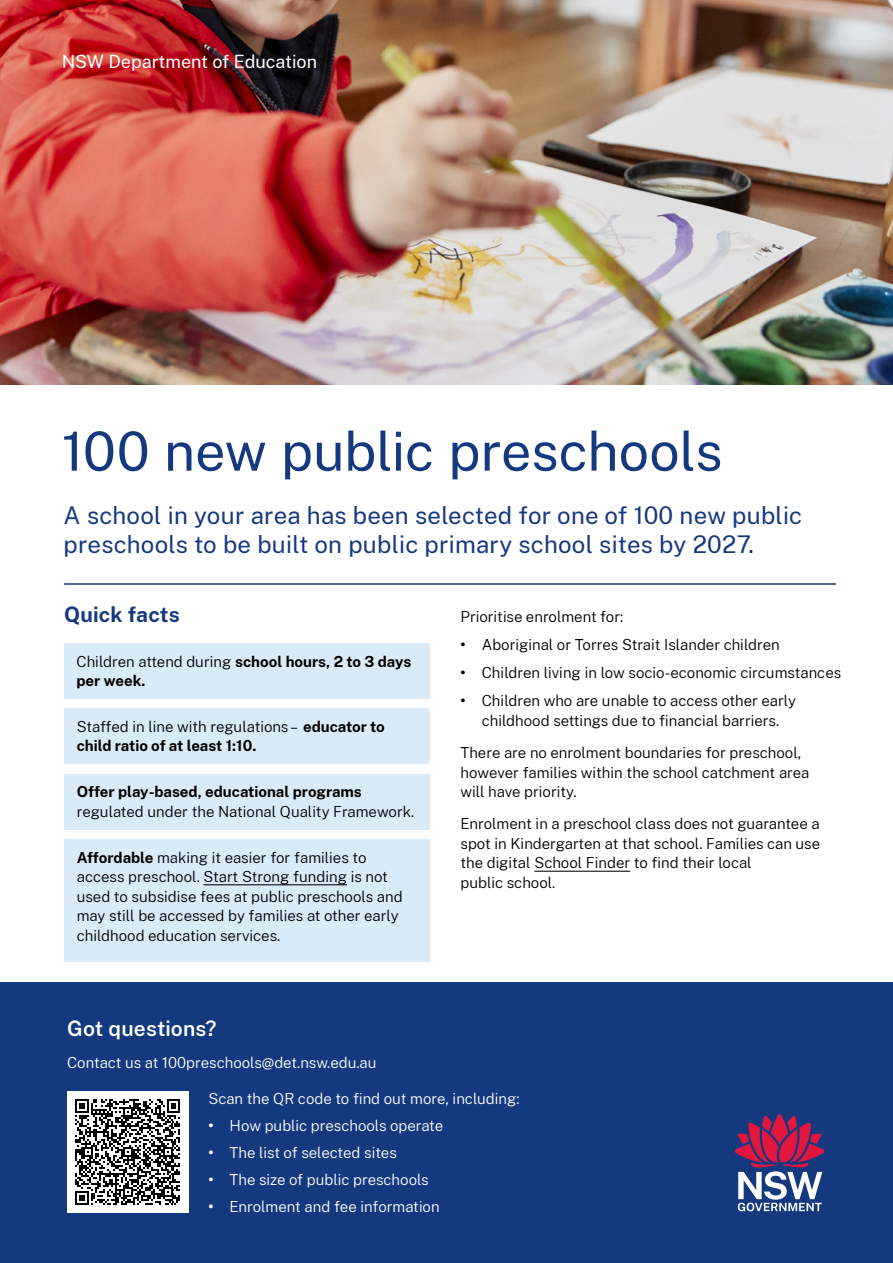
<style>
.page{position:relative;width:893px;height:1263px;background:#fff}
.page>*{position:absolute;margin:0;border:0;box-sizing:border-box;transform-origin:0 0}
.t1{font:54px "Public Sans";letter-spacing:-.005em;color:#15397f}
.t2{font:24px/28.8px "Public Sans";letter-spacing:.01em;color:#15397f}
.t3{font:600 21px "Public Sans";letter-spacing:.005em;color:#fff}
.t4{font:700 21px "Public Sans";letter-spacing:.005em;color:#15397f}
.t5{font:18px "Public Sans";color:#fff}
.t6{font:300 15px/19.5px "Public Sans";color:#000}
.t7{font:300 15px "Public Sans";color:#fff}
.t8{font:700 15px/19.5px "Public Sans";color:#000}
.s1{font-weight:300}
.s2{font-weight:700}
</style>
<div class="page">
<img style="left:0;top:0;width:893px;height:1263px">
<p class="t5" style="left:62px;top:49px;width:257px">NSW Department of Education</p>
<h1 class="t1" style="left:62px;top:413px;width:662px">100 new public preschools</h1>
<h2 class="t2" style="left:64px;top:500px;width:740px">A school in your area has been selected for one of 100 new public preschools to be built on public primary school sites by 2027.</h2>
<h3 class="t4" style="left:64px;top:599px;width:117px">Quick facts</h3>
<p class="t8" style="left:77px;top:650px;width:336px"><span class="s1">Children attend during</span> school hours, 2 to 3 days per week.</p>
<p class="t8" style="left:77px;top:716px;width:310px"><span class="s1">Staffed in line with regulations –</span> educator to child ratio of at least 1:10.</p>
<p class="t8" style="left:77px;top:781px;width:286px">Offer play-based, educational programs</p>
<p class="t6" style="left:77px;top:801px;width:339px">regulated under the National Quality Framework.</p>
<p class="t6" style="left:77px;top:847px;width:327px"><span class="s2">Affordable</span> making it easier for families to access preschool. Start Strong funding is not used to subsidise fees at public preschools and may still be accessed by families at other early childhood education services.</p>
<p class="t6" style="left:460px;top:606px;width:164px">Prioritise enrolment for:</p>
<p class="t6" style="left:460px;top:634px;width:321px"><span class="s2">•</span> Aboriginal or Torres Strait Islander children</p>
<p class="t6" style="left:460px;top:662px;width:382px"><span class="s2">•</span> Children living in low socio-economic circumstances</p>
<p class="t6" style="left:460px;top:690px;width:337px;text-align:center"><span class="s2">•</span> Children who are unable to access other early childhood settings due to financial barriers.</p>
<p class="t6" style="left:461px;top:742px;width:350px">There are no enrolment boundaries for preschool, however families within the school catchment area will have priority.</p>
<p class="t6" style="left:461px;top:813px;width:361px">Enrolment in a preschool class does not guarantee a spot in Kindergarten at that school. Families can use the digital School Finder to find their local<br>public school.</p>
<h3 class="t3" style="left:67px;top:1013px;width:151px">Got questions?</h3>
<p class="t7" style="left:67px;top:1052px;width:311px">Contact us at 100preschools@det.nsw.edu.au</p>
<p class="t7" style="left:208px;top:1088px;width:313px">Scan the QR code to find out more, including:</p>
<p class="t7" style="left:208px;top:1115px;width:236px"><span class="s2">•</span> How public preschools operate</p>
<p class="t7" style="left:208px;top:1142px;width:190px"><span class="s2">•</span> The list of selected sites</p>
<p class="t7" style="left:208px;top:1169px;width:222px"><span class="s2">•</span> The size of public preschools</p>
<p class="t7" style="left:208px;top:1196px;width:233px"><span class="s2">•</span> Enrolment and fee information</p>
</div>
